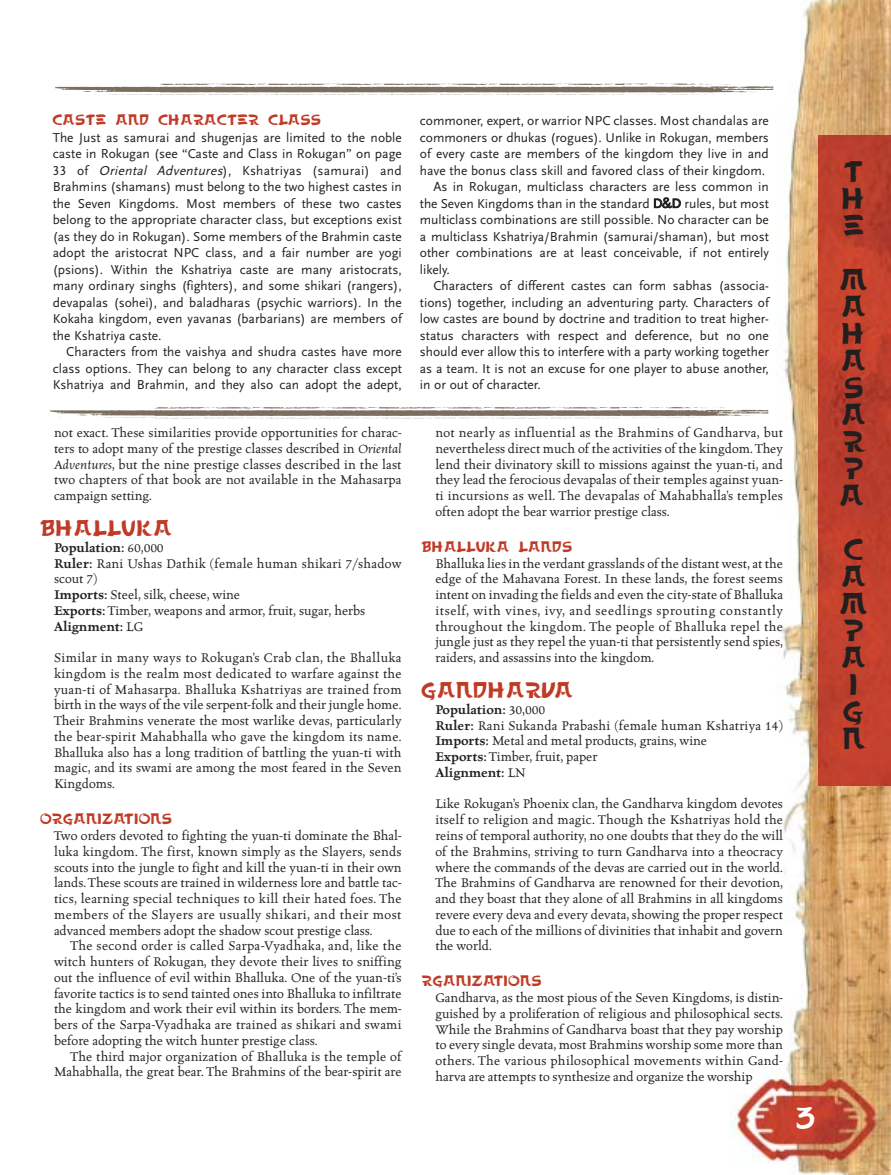
<style>
.page{position:relative;width:891px;height:1175px;background:#fff}
.page>*{position:absolute;margin:0;border:0;box-sizing:border-box;transform-origin:0 0}
.t1{font:36px/27px "Asian Brush";color:#231f1f}
.t2{font:36px "Asian Brush";color:#fff}
.t3{font:27px "Asian Brush";color:#c03b27}
.t4{font:18px "Asian Brush";color:#c03b27}
.t5{font:16.05px "Indecision Lines";color:#7a6e5f;scale:3.6 1}
.t6{font:500 14.25px/15.8px "Celestia Antiqua";color:#231f1f;text-align:justify}
.t7{font:13.5px/16.5px "Scala Sans LF";color:#231f1f;text-align:justify}
.s1{font-style:italic}
.s2{font-weight:600}
</style>
<div class="page">
<img style="left:729px;top:0;width:162px;height:1174px">
<img style="left:819px;top:135px;width:72px;height:650px">
<p class="t5" style="left:59px;top:73px;width:200px">PQQQQRS</p>
<p class="t4" style="left:53px;top:114px;width:270px">CASTE AND CHARACTER CLASS</p>
<p class="t7" style="left:53px;top:130px;width:351px">The Just as samurai and shugenjas are limited to the noble caste in Rokugan (see “Caste and Class in Rokugan” on page 33 of <span class="s1">Oriental Adventures</span>), Kshatriyas (samurai) and Brahmins (shamans) must belong to the two highest castes in the Seven Kingdoms. Most members of these two castes belong to the appropriate character class, but exceptions exist (as they do in Rokugan). Some members of the Brahmin caste adopt the aristocrat NPC class, and a fair number are yogi (psions). Within the Kshatriya caste are many aristocrats, many ordinary singhs (fighters), and some shikari (rangers), devapalas (sohei), and baladharas (psychic warriors). In the Kokaha kingdom, even yavanas (barbarians) are members of the Kshatriya caste.</p>
<p class="t7" style="left:53px;top:345px;width:351px;text-indent:14px">Characters from the vaishya and shudra castes have more class options. They can belong to any character class except Kshatriya and Brahmin, and they also can adopt the adept,</p>
<p class="t7" style="left:420px;top:114px;width:351px">commoner, expert, or warrior NPC classes. Most chandalas are</p>
<p class="t7" style="left:420px;top:130px;width:351px">commoners or dhukas (rogues). Unlike in Rokugan, members</p>
<p class="t7" style="left:420px;top:147px;width:351px">of every caste are members of the kingdom they live in and</p>
<p class="t7" style="left:420px;top:163px;width:347px">have the bonus class skill and favored class of their kingdom.</p>
<p class="t7" style="left:433px;top:180px;width:337px">As in Rokugan, multiclass characters are less common in</p>
<p class="t7" style="left:420px;top:196px;width:351px">the Seven Kingdoms than in the standard D&amp;D rules, but most</p>
<p class="t7" style="left:420px;top:213px;width:351px">multiclass combinations are still possible. No character can be</p>
<p class="t7" style="left:420px;top:229px;width:351px">a multiclass Kshatriya/Brahmin (samurai/shaman), but most</p>
<p class="t7" style="left:420px;top:246px;width:351px">other combinations are at least conceivable, if not entirely</p>
<p class="t7" style="left:420px;top:262px;width:32px">likely.</p>
<p class="t7" style="left:433px;top:279px;width:337px">Characters of different castes can form sabhas (associa-</p>
<p class="t7" style="left:420px;top:295px;width:351px">tions) together, including an adventuring party. Characters of</p>
<p class="t7" style="left:420px;top:312px;width:351px">low castes are bound by doctrine and tradition to treat higher-</p>
<p class="t7" style="left:420px;top:328px;width:351px">status characters with respect and deference, but no one</p>
<p class="t7" style="left:420px;top:345px;width:351px">should ever allow this to interfere with a party working together</p>
<p class="t7" style="left:420px;top:361px;width:351px">as a team. It is not an excuse for one player to abuse another,</p>
<p class="t5" style="left:54px;top:397px;width:200px">PQQQQRS</p>
<p class="t7" style="left:420px;top:378px;width:122px">in or out of character.</p>
<p class="t6" style="left:54px;top:426px;width:349px">not exact. These similarities provide opportunities for charac&shy;ters to adopt many of the prestige classes described in <span class="s1">Oriental Adventures,</span> but the nine prestige classes described in the last two chapters of that book are not available in the Mahasarpa campaign setting.</p>
<h2 class="t3" style="left:40px;top:519px;width:134px">BHALLUKA</h2>
<p class="t6" style="left:54px;top:540px;width:349px;text-align:left"><span class="s2">Population:</span> 60,000<br><span class="s2">Ruler:</span> Rani Ushas Dathik (female human shikari 7/shadow scout 7)<br><span class="s2">Imports:</span> Steel, silk, cheese, wine<br><span class="s2">Exports:</span> Timber, weapons and armor, fruit, sugar, herbs<br><span class="s2">Alignment:</span> LG</p>
<p class="t6" style="left:54px;top:651px;width:349px">Similar in many ways to Rokugan’s Crab clan, the Bhalluka kingdom is the realm most dedicated to warfare against the yuan-ti of Mahasarpa. Bhalluka Kshatriyas are trained from birth in the ways of the vile serpent-folk and their jungle home.<br>Their Brahmins venerate the most warlike devas, particularly the bear-spirit Mahabhalla who gave the kingdom its name.<br>Bhalluka also has a long tradition of battling the yuan-ti with magic, and its swami are among the most feared in the Seven Kingdoms.</p>
<p class="t4" style="left:40px;top:813px;width:134px">ORGANIZATIONS</p>
<p class="t6" style="left:54px;top:828px;width:349px">Two orders devoted to fighting the yuan-ti dominate the Bhal&shy;luka kingdom. The first, known simply as the Slayers, sends scouts into the jungle to fight and kill the yuan-ti in their own lands. These scouts are trained in wilderness lore and battle tac&shy;tics, learning special techniques to kill their hated foes. The members of the Slayers are usually shikari, and their most advanced members adopt the shadow scout prestige class.</p>
<p class="t6" style="left:54px;top:939px;width:349px;text-indent:17px">The second order is called Sarpa-Vyadhaka, and, like the witch hunters of Rokugan, they devote their lives to sniffing out the influence of evil within Bhalluka. One of the yuan-ti’s favorite tactics is to send tainted ones into Bhalluka to infiltrate the kingdom and work their evil within its borders. The mem&shy;bers of the Sarpa-Vyadhaka are trained as shikari and swami before adopting the witch hunter prestige class.</p>
<p class="t6" style="left:54px;top:1049px;width:349px;text-align:right">The third major organization of Bhalluka is the temple of<br>Mahabhalla, the great bear. The Brahmins of the bear-spirit are</p>
<p class="t6" style="left:435px;top:426px;width:349px">not nearly as influential as the Brahmins of Gandharva, but nevertheless direct much of the activities of the kingdom. They lend their divinatory skill to missions against the yuan-ti, and they lead the ferocious devapalas of their temples against yuan&shy;ti incursions as well. The devapalas of Mahabhalla’s temples often adopt the bear warrior prestige class.</p>
<p class="t4" style="left:422px;top:541px;width:152px">BHALLUKA LANDS</p>
<p class="t6" style="left:435px;top:556px;width:349px">Bhalluka lies in the verdant grasslands of the distant west, at the edge of the Mahavana Forest. In these lands, the forest seems intent on invading the fields and even the city-state of Bhalluka itself, with vines, ivy, and seedlings sprouting constantly throughout the kingdom. The people of Bhalluka repel the jungle just as they repel the yuan-ti that persistently send spies, raiders, and assassins into the kingdom.</p>
<h2 class="t3" style="left:422px;top:681px;width:154px">GANDHARVA</h2>
<p class="t6" style="left:435px;top:702px;width:349px;text-align:left"><span class="s2">Population:</span> 30,000<br><span class="s2">Ruler:</span> Rani Sukanda Prabashi (female human Kshatriya 14)<br><span class="s2">Imports:</span> Metal and metal products, grains, wine<br><span class="s2">Exports:</span> Timber, fruit, paper<br><span class="s2">Alignment:</span> LN</p>
<p class="t6" style="left:435px;top:797px;width:349px">Like Rokugan’s Phoenix clan, the Gandharva kingdom devotes itself to religion and magic. Though the Kshatriyas hold the reins of temporal authority, no one doubts that they do the will of the Brahmins, striving to turn Gandharva into a theocracy where the commands of the devas are carried out in the world.<br>The Brahmins of Gandharva are renowned for their devotion, and they boast that they alone of all Brahmins in all kingdoms revere every deva and every devata, showing the proper respect due to each of the millions of divinities that inhabit and govern the world.</p>
<p class="t4" style="left:422px;top:975px;width:122px">RGANIZATIONS</p>
<p class="t6" style="left:435px;top:990px;width:349px">Gandharva, as the most pious of the Seven Kingdoms, is distin&shy;guished by a proliferation of religious and philosophical sects.<br>While the Brahmins of Gandharva boast that they pay worship to every single devata, most Brahmins worship some more than others. The various philosophical movements within Gand&shy;harva are attempts to synthesize and organize the worship</p>
<h1 class="t2" style="left:796px;top:1107px;width:21px">3</h1>
<h1 class="t1" style="left:842px;top:162px;width:26px;text-align:justify">T H E</h1>
<h1 class="t1" style="left:840px;top:270px;width:31px">M<br>A<br>H<br>A<br>S<br>A<br>R<br>P<br>A</h1>
<h1 class="t1" style="left:840px;top:540px;width:30px">C<br>A<br>M<br>P<br>A<br>I<br>G<br>N</h1>
</div>
